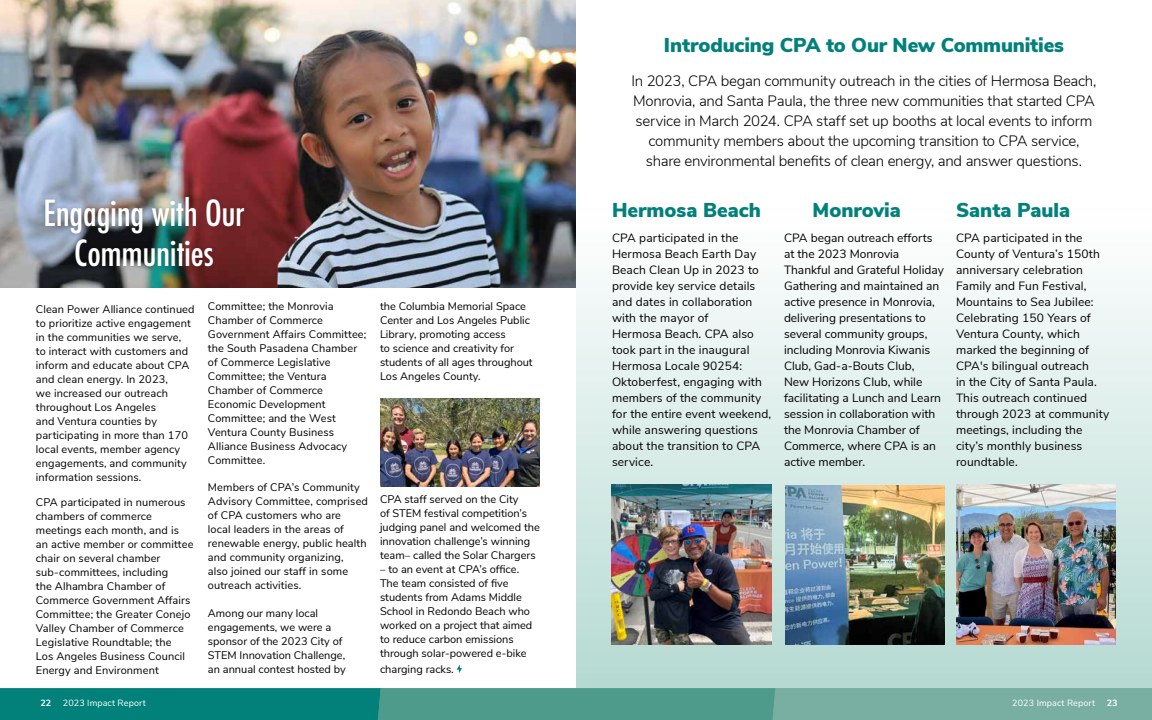
<style>
.page{position:relative;width:1152px;height:720px;background:#fff}
.page>*{position:absolute;margin:0;border:0;box-sizing:border-box;transform-origin:0 0}
.t1{font:500 condensed 35px/40px "Futura";letter-spacing:-.01em;color:#fff;text-align:center}
.t2{font:900 20px "Nunito Sans";color:#02817b}
.t3{font:300 15px/20px "Nunito Sans";letter-spacing:-.015em;color:#000;text-align:center}
.t4{font:12px/16px "Nunito Sans";letter-spacing:.01em;color:#000}
.t5{font:11px/14px "Nunito Sans";letter-spacing:.01em;color:#000}
.t6{font:9px "Nunito Sans";letter-spacing:.01em;color:#fff}
.t7{font:700 9px "Nunito Sans";color:#fff}
</style>
<div class="page">
<img style="left:0;top:0;width:576px;height:288px">
<svg style="left:576px;top:280px;width:576px;height:408px;background:#daece8"></svg>
<img style="left:612px;top:485px;width:160px;height:160px">
<img style="left:785px;top:485px;width:160px;height:160px">
<img style="left:956px;top:485px;width:160px;height:160px">
<div style="left:40px;top:193px;width:209px;height:79px;background:#000;opacity:.2"></div>
<svg style="left:457px;top:665px;width:5px;height:8px"></svg>
<img style="left:380px;top:398px;width:160px;height:88px">
<svg style="left:0;top:688px;width:1152px;height:32px;background:#42988d"></svg>
<h1 class="t1" style="left:43px;top:194px;width:203px">Engaging with Our<br>Communities</h1>
<p class="t5" style="left:36px;top:301px;width:160px">Clean Power Alliance continued to prioritize active engagement in the communities we serve,<br>to interact with customers and inform and educate about CPA and clean energy. In 2023,<br>we increased our outreach throughout Los Angeles<br>and Ventura counties by participating in more than 170 local events, member agency engagements, and community information sessions.</p>
<p class="t5" style="left:36px;top:494px;width:159px">CPA participated in numerous chambers of commerce meetings each month, and is an active member or committee chair on several chamber sub-committees, including<br>the Alhambra Chamber of<br>Commerce Government Affairs<br>Committee; the Greater Conejo<br>Valley Chamber of Commerce<br>Legislative Roundtable; the<br>Los Angeles Business Council<br>Energy and Environment</p>
<p class="t5" style="left:208px;top:298px;width:160px">Committee; the Monrovia<br>Chamber of Commerce<br>Government Affairs Committee; the South Pasadena Chamber of Commerce Legislative<br>Committee; the Ventura<br>Chamber of Commerce<br>Economic Development<br>Committee; and the West<br>Ventura County Business<br>Alliance Business Advocacy<br>Committee.</p>
<p class="t5" style="left:208px;top:480px;width:162px">Members of CPA’s Community<br>Advisory Committee, comprised of CPA customers who are<br>local leaders in the areas of renewable energy, public health and community organizing,<br>also joined our staff in some outreach activities.</p>
<p class="t5" style="left:208px;top:605px;width:139px">Among our many local engagements, we were a sponsor of the 2023 City of<br>STEM Innovation Challenge, an annual contest hosted by</p>
<p class="t5" style="left:380px;top:298px;width:154px">the Columbia Memorial Space<br>Center and Los Angeles Public<br>Library, promoting access<br>to science and creativity for students of all ages throughout<br>Los Angeles County.</p>
<p class="t5" style="left:380px;top:492px;width:161px">CPA staff served on the City<br>of STEM festival competition’s judging panel and welcomed the innovation challenge’s winning team– called the Solar Chargers</p>
<p class="t5" style="left:380px;top:562px;width:154px">– to an event at CPA’s office.<br>The team consisted of five students from Adams Middle<br>School in Redondo Beach who worked on a project that aimed to reduce carbon emissions through solar-powered e-bike</p>
<p class="t5" style="left:380px;top:662px;width:75px">charging racks.</p>
<h2 class="t2" style="left:664px;top:30px;width:402px">Introducing CPA to Our New Communities</h2>
<p class="t3" style="left:631px;top:70px;width:467px">In 2023, CPA began community outreach in the cities of Hermosa Beach, Monrovia, and Santa Paula, the three new communities that started CPA service in March 2024. CPA staff set up booths at local events to inform community members about the upcoming transition to CPA service, share environmental benefits of clean energy, and answer questions.</p>
<h2 class="t2" style="left:612px;top:195px;width:150px">Hermosa Beach</h2>
<p class="t4" style="left:612px;top:229px;width:161px">CPA participated in the<br>Hermosa Beach Earth Day<br>Beach Clean Up in 2023 to provide key service details and dates in collaboration with the mayor of<br>Hermosa Beach. CPA also took part in the inaugural<br>Hermosa Locale 90254:<br>Oktoberfest, engaging with members of the community for the entire event weekend, while answering questions about the transition to CPA service.</p>
<h2 class="t2" style="left:813px;top:195px;width:90px">Monrovia</h2>
<p class="t4" style="left:784px;top:229px;width:161px">CPA began outreach efforts at the 2023 Monrovia<br>Thankful and Grateful Holiday<br>Gathering and maintained an active presence in Monrovia, delivering presentations to several community groups, including Monrovia Kiwanis<br>Club, Gad-a-Bouts Club,<br>New Horizons Club, while facilitating a Lunch and Learn session in collaboration with the Monrovia Chamber of<br>Commerce, where CPA is an active member.</p>
<h2 class="t2" style="left:956px;top:195px;width:116px">Santa Paula</h2>
<p class="t4" style="left:956px;top:229px;width:155px">CPA participated in the<br>County of Ventura’s 150th anniversary celebration<br>Family and Fun Festival,<br>Mountains to Sea Jubilee:<br>Celebrating 150 Years of<br>Ventura County, which marked the beginning of<br>CPA's bilingual outreach<br>in the City of Santa Paula.<br>This outreach continued through 2023 at community meetings, including the city’s monthly business roundtable.</p>
<p class="t7" style="left:40px;top:697px;width:12px">22</p>
<p class="t6" style="left:63px;top:697px;width:84px">2023 Impact Report</p>
<p class="t6" style="left:1012px;top:697px;width:84px">2023 Impact Report</p>
<p class="t7" style="left:1107px;top:697px;width:12px">23</p>
</div>
